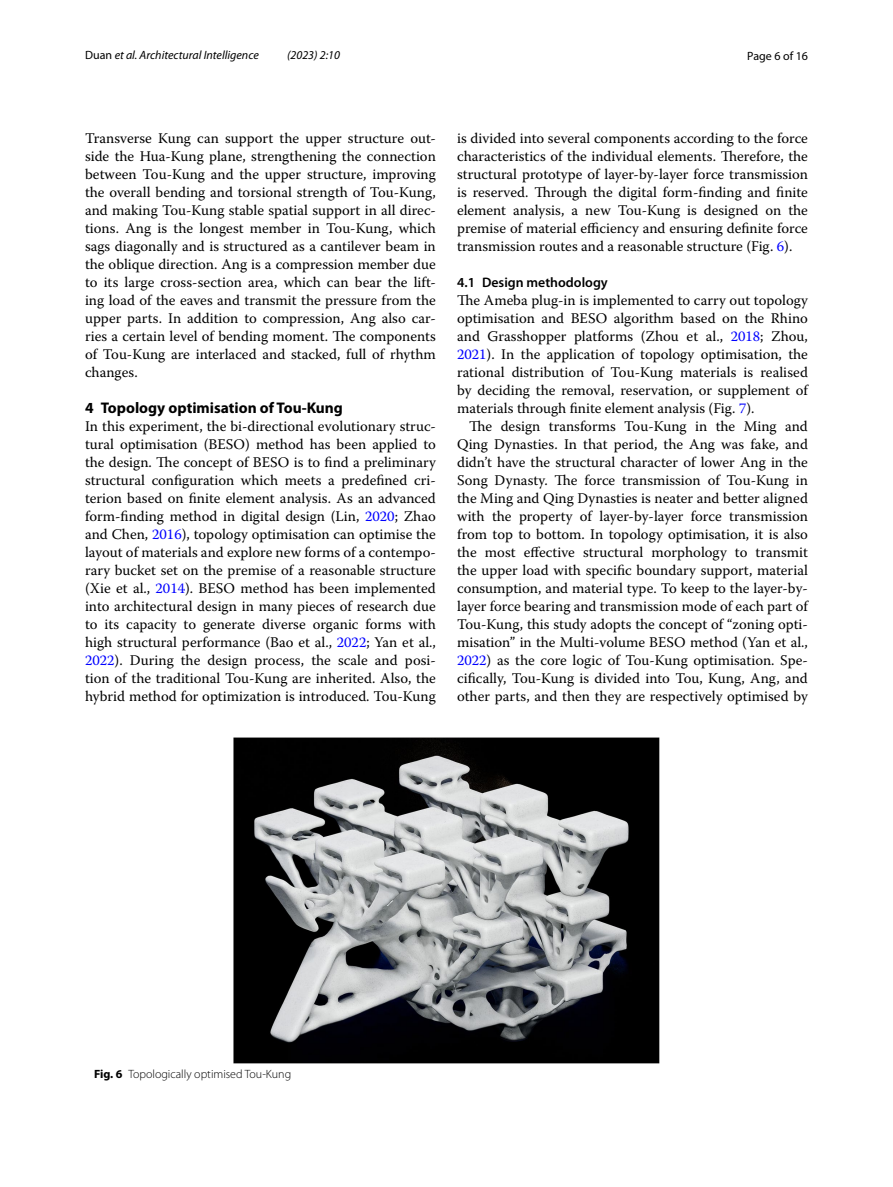
<style>
.page{position:relative;width:893px;height:1187px;background:#fff}
.page>*{position:absolute;margin:0;border:0;box-sizing:border-box;transform-origin:0 0}
.t1{font:700 15.45px "Myriad Pro";color:#000}
.t2{font:14.7px/18px "Warnock Pro";color:#000;text-align:justify}
.t3{font:600 13.8px "Myriad Pro";color:#000}
.t4{font:italic 12px "Myriad Pro";color:#000}
.t5{font:300 12px "Myriad Pro";color:#000}
.t6{font:12px "Myriad Pro";color:#000}
.s1{font-style:normal}
.s2{color:#00f}
.s3{font-weight:700}
</style>
<div class="page">
<img style="left:234px;top:737px;width:425px;height:325px">
<p class="t4" style="left:85px;top:48px;width:175px"><span class="s1">Duan</span> et al. Architectural Intelligence</p>
<p class="t4" style="left:287px;top:48px;width:54px">(2023) 2:10</p>
<p class="t6" style="left:747px;top:48px;width:62px">Page 6 of 16</p>
<p class="t2" style="left:85px;top:128px;width:352px">Transverse Kung can support the upper structure out&shy;side the Hua-Kung plane, strengthening the connection between Tou-Kung and the upper structure, improving the overall bending and torsional strength of Tou-Kung, and making Tou-Kung stable spatial support in all direc&shy;tions. Ang is the longest member in Tou-Kung, which sags diagonally and is structured as a cantilever beam in the oblique direction. Ang is a compression member due to its large cross-section area, which can bear the lift&shy;ing load of the eaves and transmit the pressure from the upper parts. In addition to compression, Ang also car&shy;ries a certain level of bending moment. The components of Tou-Kung are interlaced and stacked, full of rhythm changes.</p>
<p class="t1" style="left:85px;top:397px;width:259px">4 Topology optimisation of Tou‑Kung</p>
<p class="t2" style="left:85px;top:416px;width:352px">In this experiment, the bi-directional evolutionary struc&shy;tural optimisation (BESO) method has been applied to the design. The concept of BESO is to find a preliminary structural configuration which meets a predefined cri&shy;terion based on finite element analysis. As an advanced form-finding method in digital design (Lin, <span class="s2">2020</span>; Zhao and Chen, <span class="s2">2016</span>), topology optimisation can optimise the layout of materials and explore new forms of a contempo&shy;rary bucket set on the premise of a reasonable structure (Xie et al., <span class="s2">2014</span>). BESO method has been implemented into architectural design in many pieces of research due to its capacity to generate diverse organic forms with high structural performance (Bao et al., <span class="s2">2022</span>; Yan et al., <span class="s2">2022</span>). During the design process, the scale and posi&shy;tion of the traditional Tou-Kung are inherited. Also, the hybrid method for optimization is introduced. Tou-Kung</p>
<p class="t2" style="left:457px;top:128px;width:352px">is divided into several components according to the force characteristics of the individual elements. Therefore, the structural prototype of layer-by-layer force transmission is reserved. Through the digital form-finding and finite element analysis, a new Tou-Kung is designed on the premise of material efficiency and ensuring definite force transmission routes and a reasonable structure (Fig. <span class="s2">6</span>).</p>
<p class="t3" style="left:457px;top:273px;width:152px">4.1 Design methodology</p>
<p class="t2" style="left:457px;top:290px;width:352px">The Ameba plug-in is implemented to carry out topology optimisation and BESO algorithm based on the Rhino and Grasshopper platforms (Zhou et al., <span class="s2">2018</span>; Zhou, <span class="s2">2021</span>). In the application of topology optimisation, the rational distribution of Tou-Kung materials is realised by deciding the removal, reservation, or supplement of materials through finite element analysis (Fig. <span class="s2">7</span>).</p>
<p class="t2" style="left:457px;top:416px;width:352px;text-indent:12px">The design transforms Tou-Kung in the Ming and Qing Dynasties. In that period, the Ang was fake, and didn’t have the structural character of lower Ang in the Song Dynasty. The force transmission of Tou-Kung in the Ming and Qing Dynasties is neater and better aligned with the property of layer-by-layer force transmission from top to bottom. In topology optimisation, it is also the most effective structural morphology to transmit the upper load with specific boundary support, material consumption, and material type. To keep to the layer-by&shy;layer force bearing and transmission mode of each part of Tou-Kung, this study adopts the concept of “zoning opti&shy;misation” in the Multi-volume BESO method (Yan et al., <span class="s2">2022</span>) as the core logic of Tou-Kung optimisation. Spe&shy;cifically, Tou-Kung is divided into Tou, Kung, Ang, and other parts, and then they are respectively optimised by</p>
<p class="t5" style="left:94px;top:1067px;width:199px"><span class="s3">Fig. 6</span> Topologically optimised Tou-Kung</p>
</div>
